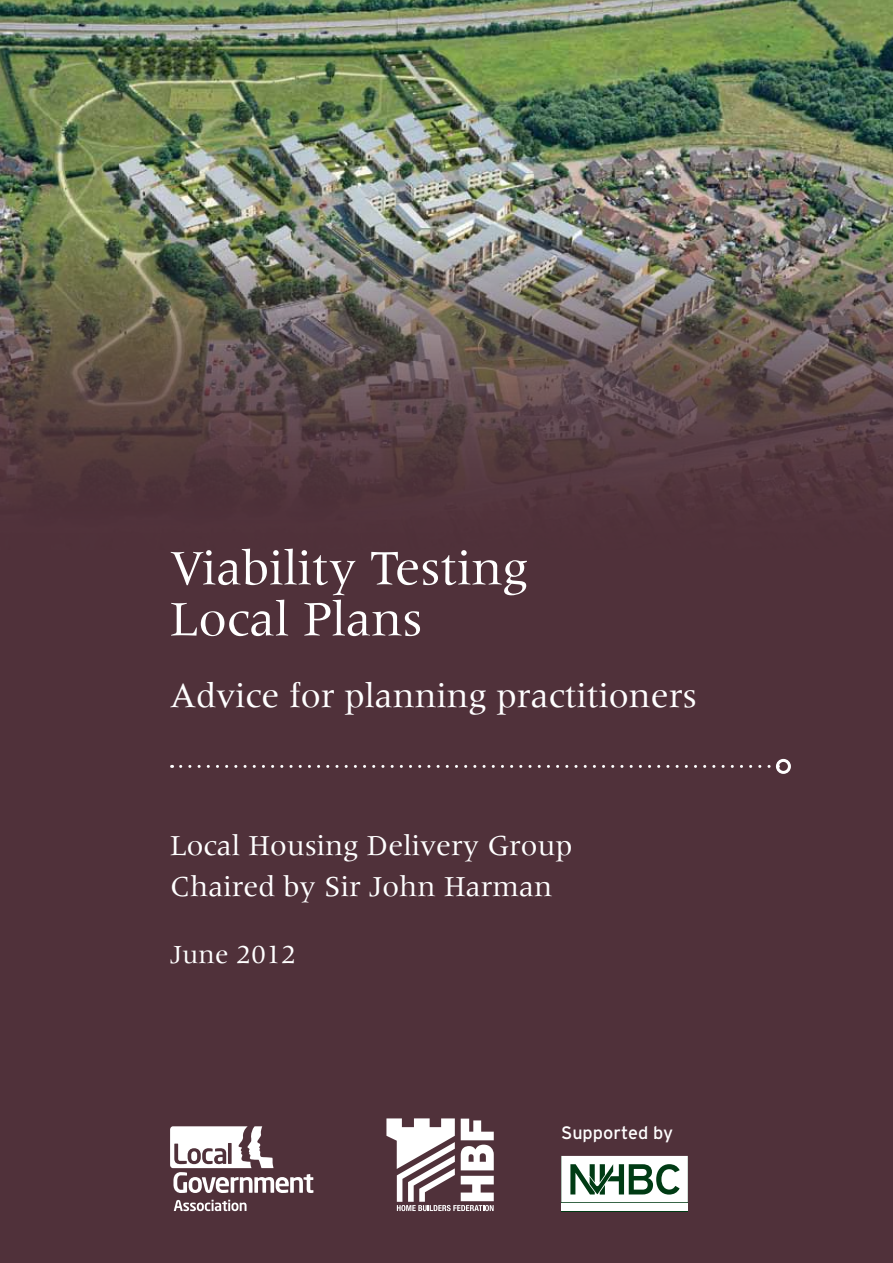
<style>
.page{position:relative;width:893px;height:1263px;background:#50313a}
.page>*{position:absolute;margin:0;border:0;box-sizing:border-box;transform-origin:0 0}
.t1{font:51px/51px "Meridien";color:#fff}
.t2{font:36px "Meridien";color:#fff}
.t3{font:30px/41.5px "Meridien";color:#fff}
.t4{font:27px "Meridien";color:#fff}
.t5{font:18px "Interstate";color:#fff}
</style>
<div class="page">
<img style="left:0;top:0;width:893px;height:494px">
<svg style="left:181px;top:765px;width:590px;height:3px"></svg>
<div style="left:776px;top:759px;width:15px;height:15px;border:3px solid #fff;border-radius:50%"></div>
<svg style="left:174px;top:1200px;width:73px;height:11px"></svg>
<svg style="left:170px;top:1126px;width:143px;height:67px"></svg>
<svg style="left:386px;top:1118px;width:108px;height:93px"></svg>
<div style="left:561px;top:1203px;width:127px;height:8px;background:#fff"></div>
<svg style="left:561px;top:1156px;width:127px;height:46px;background:#b7c7bc"></svg>
<h1 class="t1" style="left:170px;top:542px;width:360px">Viability Testing<br>Local Plans</h1>
<p class="t2" style="left:170px;top:676px;width:528px">Advice for planning practitioners</p>
<p class="t3" style="left:170px;top:824px;width:404px">Local Housing Delivery Group<br>Chaired by Sir John Harman</p>
<p class="t4" style="left:170px;top:940px;width:128px">June 2012</p>
<p class="t5" style="left:561px;top:1123px;width:113px">Supported by</p>
</div>
